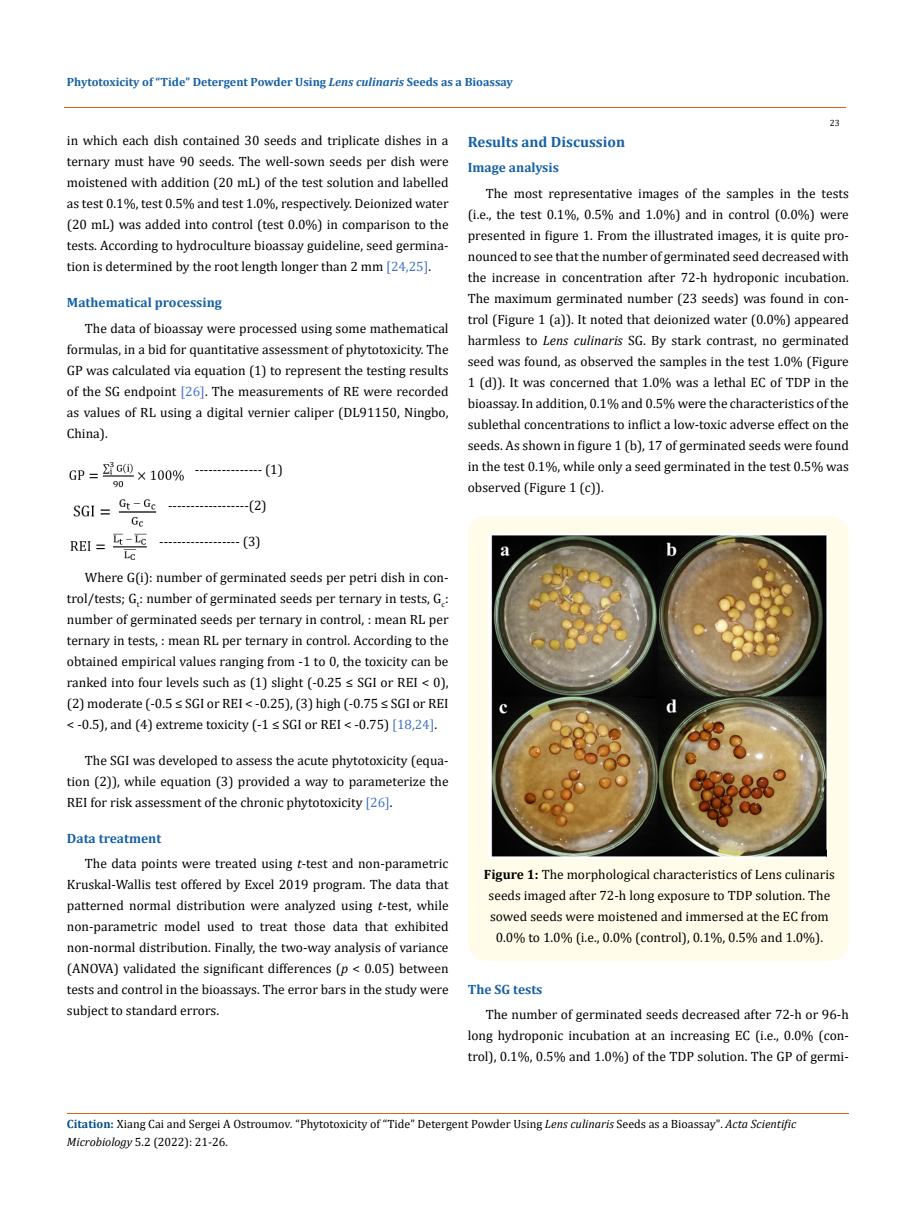
<style>
.page{position:relative;width:917px;height:1224px;background:#fff}
.page>*{position:absolute;margin:0;border:0;box-sizing:border-box;transform-origin:0 0}
.t1{font:700 15px "Cambria";color:#1560a6}
.t2{font:13.5px/21px "Cambria";color:#000;text-align:justify}
.t3{font:700 13.5px "Cambria";color:#1560a6}
.t4{font:12px/18px "Cambria";color:#000}
.t5{font:700 12px "Cambria";color:#1560a6}
.t6{font:9px "Cambria";color:#000}
.s1{font-style:italic}
.s2{color:#4472c4}
.s3{font-weight:700;color:#1560a6}
.s4{font-weight:700}
.s5{font-weight:700;color:#035089}
</style>
<div class="page">
<img style="left:70px;top:533px;width:77px;height:27px">
<div style="left:468px;top:516px;width:380px;height:445px;background:#fffde9;border-radius:18px"></div>
<img style="left:488px;top:534px;width:340px;height:325px">
<hr style="left:64px;top:108px;width:781px;height:1px;background:#e05d1a">
<hr style="left:67px;top:1113px;width:781px;height:1px;background:#e05d1a">
<img style="left:69px;top:462px;width:115px;height:26px">
<img style="left:73px;top:499px;width:84px;height:28px">
<p class="t5" style="left:67px;top:73px;width:447px">Phytotoxicity of “Tide” Detergent Powder Using <span class="s1">Lens culinaris</span> Seeds as a Bioassay</p>
<p class="t6" style="left:829px;top:118px;width:11px">23</p>
<p class="t2" style="left:67px;top:130px;width:383px">in which each dish contained 30 seeds and triplicate dishes in a ternary must have 90 seeds. The well-sown seeds per dish were moistened with addition (20 mL) of the test solution and labelled as test 0.1%, test 0.5% and test 1.0%, respectively. Deionized water (20 mL) was added into control (test 0.0%) in comparison to the tests. According to hydroculture bioassay guideline, seed germina&shy;tion is determined by the root length longer than 2 mm <span class="s2">[24,25]</span>.</p>
<p class="t3" style="left:67px;top:293px;width:156px">Mathematical processing</p>
<p class="t2" style="left:67px;top:318px;width:383px;text-indent:18px">The data of bioassay were processed using some mathematical formulas, in a bid for quantitative assessment of phytotoxicity. The GP was calculated via equation (1) to represent the testing results of the SG endpoint <span class="s2">[26]</span>. The measurements of RE were recorded as values of RL using a digital vernier caliper (DL91150, Ningbo, China).</p>
<p class="t2" style="left:195px;top:459px;width:89px">--------------- (1)</p>
<p class="t2" style="left:168px;top:495px;width:100px">------------------(2)</p>
<p class="t2" style="left:159px;top:531px;width:103px">------------------ (3)</p>
<p class="t2" style="left:67px;top:567px;width:383px;text-indent:18px">Where G(i): number of germinated seeds per petri dish in con&shy;trol/tests; G<sub>t</sub>: number of germinated seeds per ternary in tests, G<sub>c</sub>: number of germinated seeds per ternary in control, : mean RL per ternary in tests, : mean RL per ternary in control. According to the obtained empirical values ranging from -1 to 0, the toxicity can be ranked into four levels such as (1) slight (-0.25 ≤ SGI or REI &lt; 0), (2) moderate (-0.5 ≤ SGI or REI &lt; -0.25), (3) high (-0.75 ≤ SGI or REI &lt; -0.5), and (4) extreme toxicity (-1 ≤ SGI or REI &lt; -0.75) <span class="s2">[18,24]</span>.</p>
<p class="t2" style="left:67px;top:750px;width:383px;text-indent:18px">The SGI was developed to assess the acute phytotoxicity (equa&shy;tion (2)), while equation (3) provided a way to parameterize the REI for risk assessment of the chronic phytotoxicity <span class="s2">[26]</span>.</p>
<p class="t2" style="left:85px;top:826px;width:365px;line-height:25.5px;text-indent:-18px"><span class="s3">Data treatment<br></span>The data points were treated using <span class="s1">t</span>-test and non-parametric</p>
<p class="t2" style="left:67px;top:874px;width:383px">Kruskal-Wallis test offered by Excel 2019 program. The data that patterned normal distribution were analyzed using <span class="s1">t</span>-test, while non-parametric model used to treat those data that exhibited non-normal distribution. Finally, the two-way analysis of variance (ANOVA) validated the significant differences (<span class="s1">p</span> &lt; 0.05) between tests and control in the bioassays. The error bars in the study were subject to standard errors.</p>
<p class="t1" style="left:468px;top:131px;width:159px">Results and Discussion</p>
<p class="t3" style="left:468px;top:158px;width:93px">Image analysis</p>
<p class="t2" style="left:468px;top:182px;width:382px;text-indent:18px">The most representative images of the samples in the tests (i.e., the test 0.1%, 0.5% and 1.0%) and in control (0.0%) were presented in figure 1. From the illustrated images, it is quite pro&shy;nounced to see that the number of germinated seed decreased with the increase in concentration after 72-h hydroponic incubation.<br>The maximum germinated number (23 seeds) was found in con&shy;trol (Figure 1 (a)). It noted that deionized water (0.0%) appeared harmless to <span class="s1">Lens culinaris</span> SG. By stark contrast, no germinated seed was found, as observed the samples in the test 1.0% (Figure 1 (d)). It was concerned that 1.0% was a lethal EC of TDP in the bioassay. In addition, 0.1% and 0.5% were the characteristics of the sublethal concentrations to inflict a low-toxic adverse effect on the seeds. As shown in figure 1 (b), 17 of germinated seeds were found in the test 0.1%, while only a seed germinated in the test 0.5% was observed (Figure 1 (c)).</p>
<p class="t2" style="left:484px;top:864px;width:352px;text-align:center"><span class="s4">Figure 1:</span> The morphological characteristics of Lens culinaris seeds imaged after 72-h long exposure to TDP solution. The sowed seeds were moistened and immersed at the EC from 0.0% to 1.0% (i.e., 0.0% (control), 0.1%, 0.5% and 1.0%).</p>
<p class="t3" style="left:468px;top:980px;width:76px">The SG tests</p>
<p class="t2" style="left:468px;top:1004px;width:382px;text-indent:18px">The number of germinated seeds decreased after 72-h or 96-h long hydroponic incubation at an increasing EC (i.e., 0.0% (con&shy;trol), 0.1%, 0.5% and 1.0%) of the TDP solution. The GP of germi-</p>
<p class="t4" style="left:67px;top:1115px;width:730px"><span class="s5">Citation:</span> Xiang Cai and Sergei A Ostroumov<span class="s1">.</span> “Phytotoxicity of “Tide” Detergent Powder Using <span class="s1">Lens culinaris</span> Seeds as a Bioassay". <span class="s1">Acta Scientific<br>Microbiology</span> 5.2 (2022): 21-26.</p>
</div>
